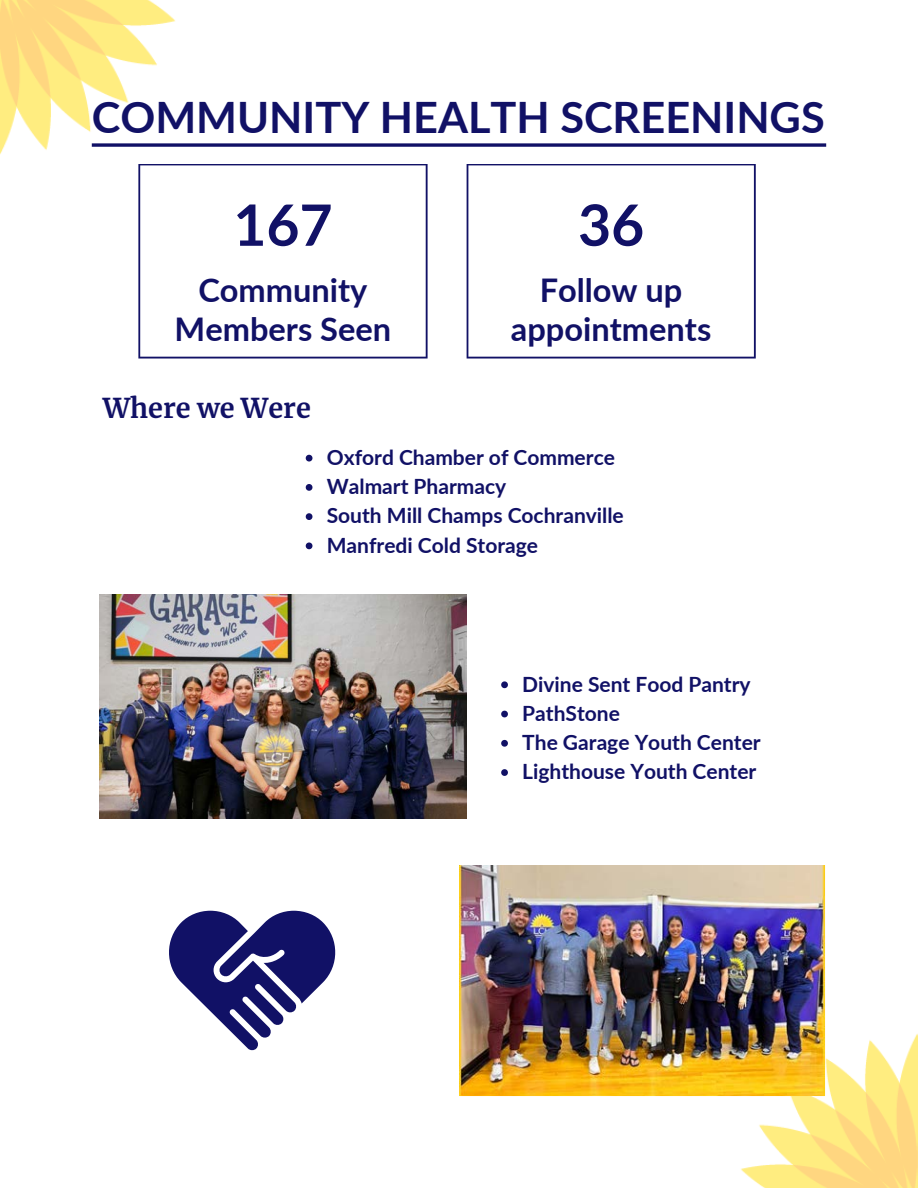
<style>
.page{position:relative;width:918px;height:1188px;background:#fff}
.page>*{position:absolute;margin:0;border:0;box-sizing:border-box;transform-origin:0 0}
.t1{font:700 57px "Lato";color:#116}
.t2{font:700 43.35px "Lato";color:#116}
.t3{font:700 32.55px/39px "Lato";color:#116;text-align:center}
.t4{font:700 27px "Merriweather";color:#116}
.t5{font:700 21px "Lato";color:#116}
</style>
<div class="page">
<img style="left:0;top:0;width:175px;height:155px">
<svg style="left:92px;top:143px;width:734px;height:4px;background:#35357d"></svg>
<svg style="left:467px;top:164px;width:289px;height:195px"></svg>
<svg style="left:138px;top:164px;width:290px;height:195px"></svg>
<img style="left:741px;top:1033px;width:177px;height:155px">
<img style="left:99px;top:594px;width:367px;height:225px">
<img style="left:459px;top:865px;width:367px;height:231px">
<svg style="left:169px;top:911px;width:167px;height:140px"></svg>
<svg style="left:306px;top:455px;width:6px;height:7px"></svg>
<svg style="left:306px;top:484px;width:6px;height:7px"></svg>
<svg style="left:306px;top:513px;width:6px;height:7px"></svg>
<svg style="left:306px;top:543px;width:6px;height:6px"></svg>
<svg style="left:501px;top:681px;width:7px;height:7px"></svg>
<svg style="left:501px;top:711px;width:7px;height:6px"></svg>
<svg style="left:501px;top:740px;width:7px;height:7px"></svg>
<svg style="left:501px;top:769px;width:7px;height:7px"></svg>
<p class="t2" style="left:92px;top:91px;width:734px">COMMUNITY HEALTH SCREENINGS</p>
<p class="t1" style="left:233px;top:190px;width:101px">167</p>
<p class="t1" style="left:578px;top:190px;width:68px">36</p>
<p class="t3" style="left:175px;top:270px;width:218px">Community<br>Members Seen</p>
<p class="t4" style="left:103px;top:391px;width:210px">Where we Were</p>
<p class="t3" style="left:511px;top:270px;width:202px">Follow up appointments</p>
<p class="t5" style="left:327px;top:444px;width:290px">Oxford Chamber of Commerce</p>
<p class="t5" style="left:327px;top:473px;width:181px">Walmart Pharmacy</p>
<p class="t5" style="left:327px;top:503px;width:299px">South Mill Champs Cochranville</p>
<p class="t5" style="left:327px;top:532px;width:213px">Manfredi Cold Storage</p>
<p class="t5" style="left:522px;top:671px;width:230px">Divine Sent Food Pantry</p>
<p class="t5" style="left:522px;top:700px;width:99px">PathStone</p>
<p class="t5" style="left:522px;top:729px;width:240px">The Garage Youth Center</p>
<p class="t5" style="left:522px;top:759px;width:236px">Lighthouse Youth Center</p>
</div>
